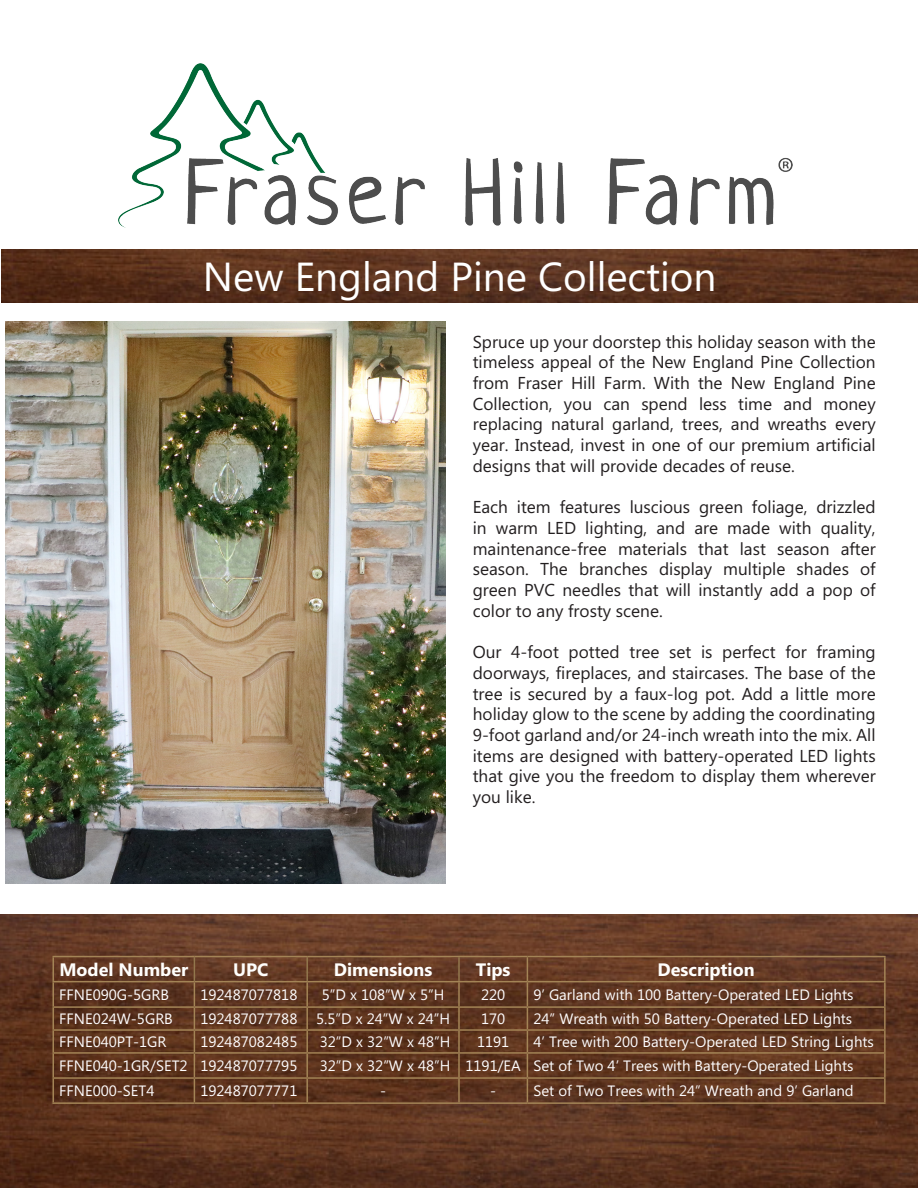
<style>
.page{position:relative;width:918px;height:1188px;background:#fff}
.page>*{position:absolute;margin:0;border:0;box-sizing:border-box;transform-origin:0 0}
.t1{font:40.5px "Microsoft Phags Pa";color:#fff}
.t2{font:700 18px "Microsoft Phags Pa";color:#fffefc}
.Paragraph_Style_1{font:17.25px/20.7px "Microsoft Phags Pa";color:#231f20;text-align:justify}
.t3{font:15px "Microsoft Phags Pa";color:#fefcfd}
</style>
<div class="page">
<img style="left:5px;top:322px;width:441px;height:562px">
<img style="left:2px;top:250px;width:916px;height:52px">
<img style="left:0;top:914px;width:918px;height:274px">
<hr style="left:306px;top:957px;width:2px;height:24px;background:#92774d">
<hr style="left:458px;top:957px;width:2px;height:24px;background:#92774d">
<hr style="left:52px;top:956px;width:142px;height:1px;background:#a38456">
<hr style="left:52px;top:957px;width:2px;height:24px;background:#a38456">
<hr style="left:194px;top:956px;width:113px;height:1px;background:#a38456">
<hr style="left:307px;top:956px;width:152px;height:1px;background:#a38456">
<hr style="left:459px;top:956px;width:68px;height:1px;background:#a38456">
<hr style="left:527px;top:956px;width:359px;height:1px;background:#a38456">
<hr style="left:884px;top:957px;width:2px;height:24px;background:#a38456">
<hr style="left:52px;top:981px;width:142px;height:1px;background:#a38456">
<hr style="left:194px;top:981px;width:113px;height:1px;background:#a38456">
<hr style="left:307px;top:981px;width:152px;height:1px;background:#a38456">
<hr style="left:459px;top:981px;width:68px;height:1px;background:#a38456">
<hr style="left:527px;top:981px;width:359px;height:1px;background:#a38456">
<hr style="left:52px;top:982px;width:2px;height:24px;background:#a38456">
<hr style="left:306px;top:982px;width:2px;height:24px;background:#a38456">
<hr style="left:458px;top:982px;width:2px;height:24px;background:#a38456">
<hr style="left:884px;top:982px;width:2px;height:24px;background:#a38456">
<hr style="left:52px;top:1006px;width:142px;height:2px;background:#a38456">
<hr style="left:52px;top:1008px;width:2px;height:21px;background:#a38456">
<hr style="left:194px;top:1006px;width:113px;height:2px;background:#a38456">
<hr style="left:307px;top:1006px;width:152px;height:2px;background:#a38456">
<hr style="left:306px;top:1008px;width:2px;height:21px;background:#a38456">
<hr style="left:459px;top:1006px;width:68px;height:2px;background:#a38456">
<hr style="left:458px;top:1008px;width:2px;height:21px;background:#a38456">
<hr style="left:527px;top:1006px;width:359px;height:2px;background:#a38456">
<hr style="left:884px;top:1008px;width:2px;height:21px;background:#a38456">
<hr style="left:52px;top:1029px;width:142px;height:2px;background:#a38456">
<hr style="left:52px;top:1031px;width:2px;height:21px;background:#a38456">
<hr style="left:194px;top:1029px;width:113px;height:2px;background:#a38456">
<hr style="left:307px;top:1029px;width:152px;height:2px;background:#a38456">
<hr style="left:306px;top:1031px;width:2px;height:21px;background:#a38456">
<hr style="left:459px;top:1029px;width:68px;height:2px;background:#a38456">
<hr style="left:458px;top:1031px;width:2px;height:21px;background:#a38456">
<hr style="left:527px;top:1029px;width:359px;height:2px;background:#a38456">
<hr style="left:884px;top:1031px;width:2px;height:21px;background:#a38456">
<hr style="left:52px;top:1052px;width:142px;height:2px;background:#a38456">
<hr style="left:52px;top:1054px;width:2px;height:23px;background:#a38456">
<hr style="left:194px;top:1052px;width:113px;height:2px;background:#a38456">
<hr style="left:307px;top:1052px;width:152px;height:2px;background:#a38456">
<hr style="left:306px;top:1054px;width:2px;height:23px;background:#a38456">
<hr style="left:459px;top:1052px;width:68px;height:2px;background:#a38456">
<hr style="left:458px;top:1054px;width:2px;height:23px;background:#a38456">
<hr style="left:527px;top:1052px;width:359px;height:2px;background:#a38456">
<hr style="left:884px;top:1054px;width:2px;height:23px;background:#a38456">
<hr style="left:307px;top:1077px;width:152px;height:2px;background:#a38456">
<hr style="left:306px;top:1079px;width:2px;height:23px;background:#a38456">
<hr style="left:459px;top:1077px;width:68px;height:2px;background:#a38456">
<hr style="left:458px;top:1079px;width:2px;height:23px;background:#a38456">
<hr style="left:527px;top:1077px;width:359px;height:2px;background:#a38456">
<svg style="left:527px;top:957px;width:1px;height:145px"></svg>
<hr style="left:884px;top:1079px;width:2px;height:23px;background:#a38456">
<hr style="left:307px;top:1102px;width:152px;height:2px;background:#a38456">
<hr style="left:459px;top:1102px;width:68px;height:2px;background:#a38456">
<hr style="left:527px;top:1102px;width:359px;height:2px;background:#a38456">
<hr style="left:52px;top:1077px;width:142px;height:2px;background:#a38456">
<hr style="left:52px;top:1079px;width:2px;height:23px;background:#a38456">
<hr style="left:194px;top:1077px;width:113px;height:2px;background:#a38456">
<svg style="left:194px;top:957px;width:1px;height:145px"></svg>
<hr style="left:52px;top:1102px;width:142px;height:2px;background:#a38456">
<hr style="left:194px;top:1102px;width:113px;height:2px;background:#a38456">
<img style="left:118px;top:63px;width:674px;height:164px">
<p class="t1" style="left:203px;top:248px;width:515px">New England Pine Collection</p>
<p class="Paragraph_Style_1" style="left:473px;top:330px;width:404px">Spruce up your doorstep this holiday season with the timeless appeal of the New England Pine Collection from Fraser Hill Farm. With the New England Pine Collection, you can spend less time and money replacing natural garland, trees, and wreaths every year. Instead, invest in one of our premium artificial designs that will provide decades of reuse.</p>
<p class="Paragraph_Style_1" style="left:473px;top:496px;width:404px">Each item features luscious green foliage, drizzled in warm LED lighting, and are made with quality, maintenance-free materials that last season after season. The branches display multiple shades of green PVC needles that will instantly add a pop of color to any frosty scene.</p>
<p class="Paragraph_Style_1" style="left:473px;top:641px;width:404px">Our 4-foot potted tree set is perfect for framing doorways, fireplaces, and staircases. The base of the tree is secured by a faux-log pot. Add a little more holiday glow to the scene by adding the coordinating 9-foot garland and/or 24-inch wreath into the mix. All items are designed with battery-operated LED lights that give you the freedom to display them wherever you like.</p>
<p class="t2" style="left:59px;top:956px;width:130px">Model Number</p>
<p class="t2" style="left:233px;top:956px;width:37px">UPC</p>
<p class="t2" style="left:334px;top:956px;width:100px">Dimensions</p>
<p class="t2" style="left:476px;top:956px;width:36px">Tips</p>
<p class="t2" style="left:658px;top:956px;width:99px">Description</p>
<p class="t3" style="left:59px;top:984px;width:111px">FFNE090G-5GRB</p>
<p class="t3" style="left:200px;top:984px;width:99px">192487077818</p>
<p class="t3" style="left:322px;top:984px;width:124px">5”D x 108”W x 5”H</p>
<p class="t3" style="left:481px;top:984px;width:26px">220</p>
<p class="t3" style="left:533px;top:984px;width:322px">9’ Garland with 100 Battery-Operated LED Lights</p>
<p class="t3" style="left:59px;top:1008px;width:115px">FFNE024W-5GRB</p>
<p class="t3" style="left:200px;top:1008px;width:99px">192487077788</p>
<p class="t3" style="left:316px;top:1008px;width:136px">5.5”D x 24”W x 24”H</p>
<p class="t3" style="left:481px;top:1008px;width:26px">170</p>
<p class="t3" style="left:533px;top:1008px;width:320px">24” Wreath with 50 Battery-Operated LED Lights</p>
<p class="t3" style="left:59px;top:1031px;width:109px">FFNE040PT-1GR</p>
<p class="t3" style="left:200px;top:1031px;width:99px">192487082485</p>
<p class="t3" style="left:320px;top:1031px;width:132px">32”D x 32”W x 48”H</p>
<p class="t3" style="left:477px;top:1031px;width:34px">1191</p>
<p class="t3" style="left:533px;top:1031px;width:342px">4’ Tree with 200 Battery-Operated LED String Lights</p>
<p class="t3" style="left:59px;top:1055px;width:130px">FFNE040-1GR/SET2</p>
<p class="t3" style="left:200px;top:1055px;width:99px">192487077795</p>
<p class="t3" style="left:320px;top:1055px;width:132px">32”D x 32”W x 48”H</p>
<p class="t3" style="left:465px;top:1055px;width:57px">1191/EA</p>
<p class="t3" style="left:533px;top:1055px;width:322px">Set of Two 4’ Trees with Battery-Operated Lights</p>
<p class="t3" style="left:59px;top:1080px;width:97px">FFNE000-SET4</p>
<p class="t3" style="left:200px;top:1080px;width:99px">192487077771</p>
<p class="t3" style="left:380px;top:1080px;width:8px">-</p>
<p class="t3" style="left:490px;top:1080px;width:7px">-</p>
<p class="t3" style="left:533px;top:1080px;width:322px">Set of Two Trees with 24” Wreath and 9’ Garland</p>
</div>
